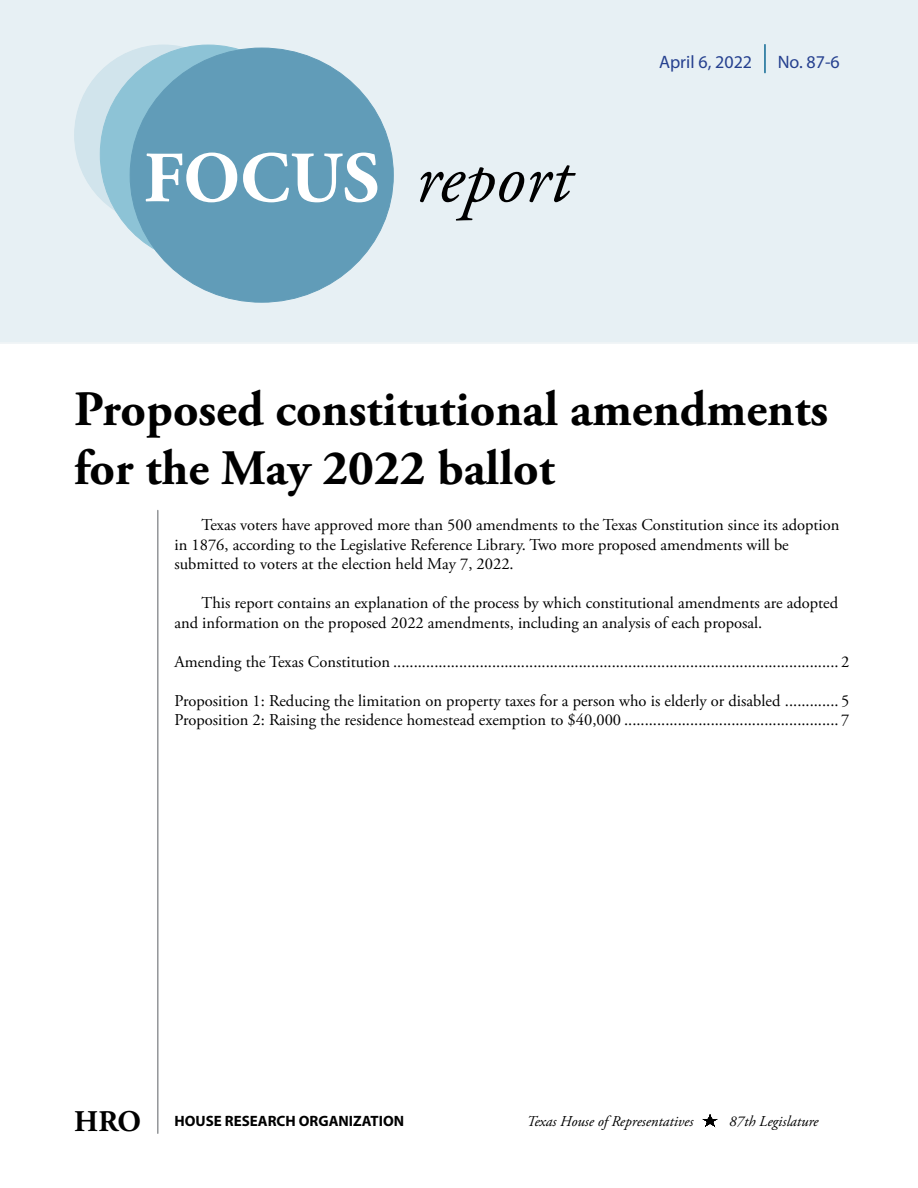
<style>
.page{position:relative;width:918px;height:1188px;background:#fff}
.page>*{position:absolute;margin:0;border:0;box-sizing:border-box;transform-origin:0 0}
.t1{font:italic 72px "Adobe Garamond Pro";color:#000}
.t2{font:700 49.5px/59.4px "Adobe Garamond Pro";color:#000}
.t3{font:700 30px "Adobe Garamond Pro";color:#000}
.t4{font:18px "Myriad Pro";color:#25408f}
.t5{font:16.5px/19.5px "Adobe Garamond Pro";color:#000}
.t6{font:italic 15px "Adobe Garamond Pro";color:#000}
.t7{font:700 15px "Myriad Pro";color:#000}
.s1{font-weight:700;font-style:normal;color:#fff}
</style>
<div class="page">
<div style="left:0;top:0;width:918px;height:343px;background:#e7f0f4"></div>
<hr style="left:764px;top:45px;width:2px;height:28px;background:#0f6994">
<hr style="left:157px;top:511px;width:2px;height:622px;background:#939598">
<svg style="left:702px;top:1114px;width:16px;height:14px"></svg>
<div style="left:75px;top:45px;width:177px;height:180px;background:#d1e4ec;border-radius:50%"></div>
<div style="left:100px;top:45px;width:216px;height:219px;background:#8dc3d6;border-radius:50%"></div>
<div style="left:130px;top:48px;width:263px;height:254px;background:#619cb8;border-radius:50%"></div>
<h1 class="t1" style="left:144px;top:135px;width:428px"><span class="s1">FOCUS</span> report</h1>
<p class="t4" style="left:659px;top:50px;width:95px">April 6, 2022</p>
<p class="t4" style="left:778px;top:50px;width:64px">No. 87-6</p>
<h2 class="t2" style="left:74px;top:380px;width:755px">Proposed constitutional amendments for the May 2022 ballot</h2>
<p class="t5" style="left:174px;top:516px;width:667px;text-indent:27px">Texas voters have approved more than 500 amendments to the Texas Constitution since its adoption in 1876, according to the Legislative Reference Library. Two more proposed amendments will be submitted to voters at the election held May 7, 2022.</p>
<p class="t5" style="left:174px;top:594px;width:665px;text-indent:27px">This report contains an explanation of the process by which constitutional amendments are adopted and information on the proposed 2022 amendments, including an analysis of each proposal.</p>
<p class="t5" style="left:174px;top:652px;width:676px">Amending the Texas Constitution ............................................................................................................ 2</p>
<p class="t5" style="left:174px;top:691px;width:676px">Proposition 1: Reducing the limitation on property taxes for a person who is elderly or disabled ............. 5<br>Proposition 2: Raising the residence homestead exemption to $40,000 .................................................... 7</p>
<h3 class="t3" style="left:74px;top:1104px;width:68px">HRO</h3>
<p class="t6" style="left:527px;top:1112px;width:168px">Texas House of Representatives</p>
<p class="t6" style="left:729px;top:1112px;width:91px">87th Legislature</p>
<p class="t7" style="left:174px;top:1111px;width:231px">HOUSE RESEARCH ORGANIZATION</p>
</div>
